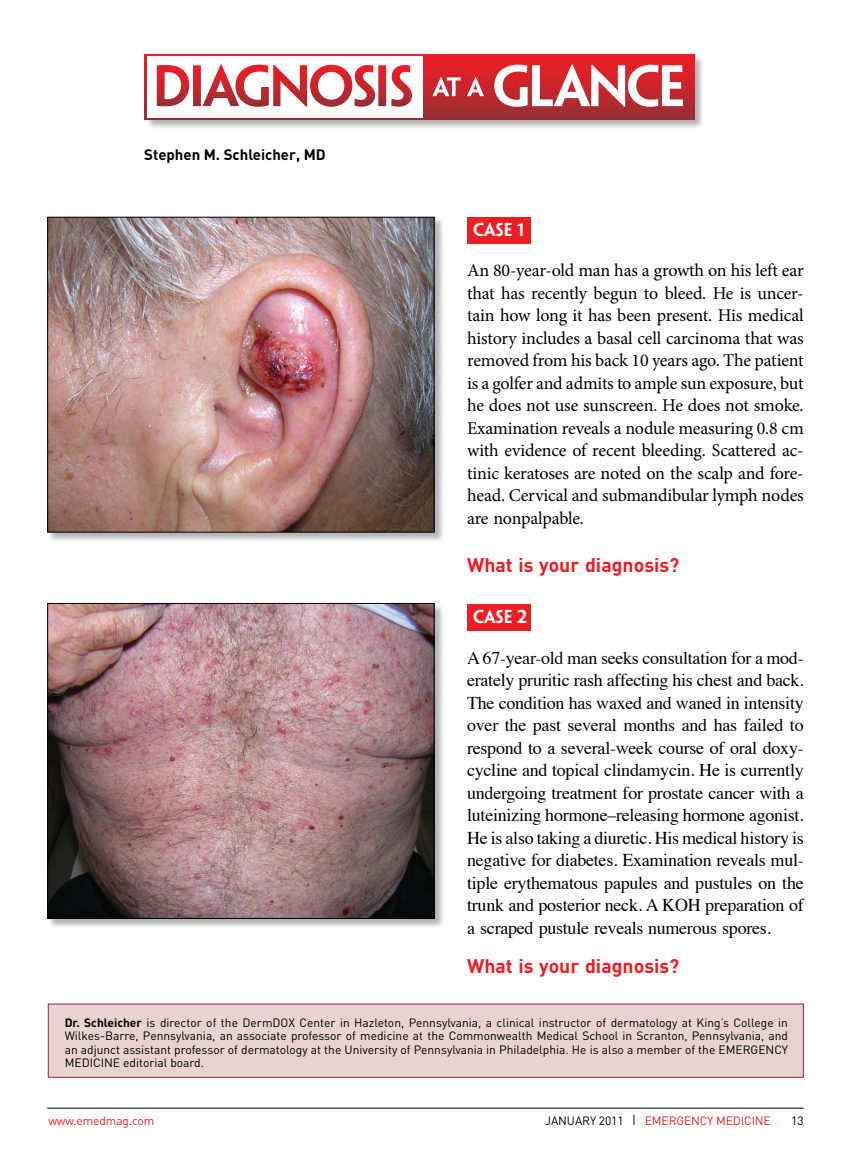
<style>
.page{position:relative;width:851px;height:1161px;background:#fff}
.page>*{position:absolute;margin:0;border:0;box-sizing:border-box;transform-origin:0 0}
.what_is_your_diagnos{font:700 19.5px "DIN";color:#ed1d24}
.dx_question{font:18px/22.5px "Times";letter-spacing:-.015em;color:#000;text-align:justify}
.dx_question-2{font:18px/22.5px "Minion Pro";letter-spacing:-.015em;color:#000;text-align:justify}
.t1{font:600 16.8px "Penumbra Sans Std";color:#fff}
.by{font:700 15px "DIN";color:#000}
.bio{font:12px/13.5px "DIN";color:#000;text-align:justify}
.t2{font:12px "DIN";letter-spacing:-.01em;color:#ed1d24}
.s1{font-weight:700}
.s2{color:#000}
</style>
<div class="page">
<hr style="left:47px;top:1108px;width:756px;height:1px;background:#000">
<div style="left:145px;top:54px;width:560px;height:75px;background:#000;opacity:.3"></div>
<div style="left:145px;top:54px;width:549px;height:65px;background:linear-gradient(to bottom,#f41c24,#992f35)"></div>
<div style="left:147px;top:56px;width:275px;height:61px;background:#fff"></div>
<svg style="left:432px;top:77px;width:28px;height:19px"></svg>
<svg style="left:467px;top:77px;width:17px;height:19px"></svg>
<svg style="left:157px;top:65px;width:255px;height:42px"></svg>
<svg style="left:494px;top:65px;width:188px;height:42px"></svg>
<div style="left:48px;top:1004px;width:755px;height:74px;background:#e8d3d0;border:1px solid #9f1f41"></div>
<div style="left:48px;top:603px;width:396px;height:326px;background:#000;opacity:.3"></div>
<img style="left:49px;top:605px;width:383px;height:312px">
<div style="left:47px;top:603px;width:387px;height:316px;border:1px solid #000"></div>
<div style="left:48px;top:217px;width:396px;height:326px;background:#000;opacity:.3"></div>
<img style="left:49px;top:219px;width:383px;height:312px">
<div style="left:47px;top:217px;width:387px;height:316px;border:1px solid #000"></div>
<div style="left:467px;top:217px;width:63px;height:26px;background:#ed1d24"></div>
<div style="left:467px;top:604px;width:63px;height:26px;background:#ed1d24"></div>
<p class="by" style="left:144px;top:145px;width:183px">Stephen M. Schleicher, MD</p>
<p class="t1" style="left:473px;top:219px;width:53px">CASE 1</p>
<p class="dx_question-2" style="left:467px;top:259px;width:338px">An 80-year-old man has a growth on his left ear that has recently begun to bleed. He is uncer&shy;tain how long it has been present. His medical history includes a basal cell carcinoma that was removed from his back 10 years ago. The patient is a golfer and admits to ample sun exposure, but he does not use sunscreen. He does not smoke.<br>Examination reveals a nodule measuring 0.8 cm with evidence of recent bleeding. Scattered ac&shy;tinic keratoses are noted on the scalp and fore&shy;head. Cervical and submandibular lymph nodes are nonpalpable.</p>
<p class="what_is_your_diagnos" style="left:467px;top:552px;width:214px">What is your diagnosis?</p>
<p class="t1" style="left:473px;top:606px;width:56px">CASE 2</p>
<p class="dx_question" style="left:467px;top:645px;width:338px">A 67-year-old man seeks consultation for a mod&shy;erately pruritic rash affecting his chest and back.<br>The condition has waxed and waned in intensity over the past several months and has failed to respond to a several-week course of oral doxy&shy;cycline and topical clindamycin. He is currently undergoing treatment for prostate cancer with a luteinizing hormone–releasing hormone agonist.<br>He is also taking a diuretic. His medical history is negative for diabetes. Examination reveals mul&shy;tiple erythematous papules and pustules on the trunk and posterior neck. A KOH preparation of a scraped pustule reveals numerous spores.</p>
<p class="what_is_your_diagnos" style="left:467px;top:953px;width:214px">What is your diagnosis?</p>
<p class="bio" style="left:65px;top:1015px;width:725px"><span class="s1">Dr. Schleicher</span> is director of the DermDOX Center in Hazleton, Pennsylvania, a clinical instructor of dermatology at King’s College in Wilkes-Barre, Pennsylvania, an associate professor of medicine at the Commonwealth Medical School in Scranton, Pennsylvania, and an adjunct assistant professor of dermatology at the University of Pennsylvania in Philadelphia. He is also a member of the EMERGENCY MEDICINE editorial board.</p>
<p class="t2" style="left:48px;top:1113px;width:108px">www.emedmag.com</p>
<p class="t2" style="left:545px;top:1113px;width:227px"><span class="s2">JANUARY 2011 |</span> EMERGENCY MEDICINE</p>
<p class="bio" style="left:791px;top:1114px;width:14px">13</p>
</div>
